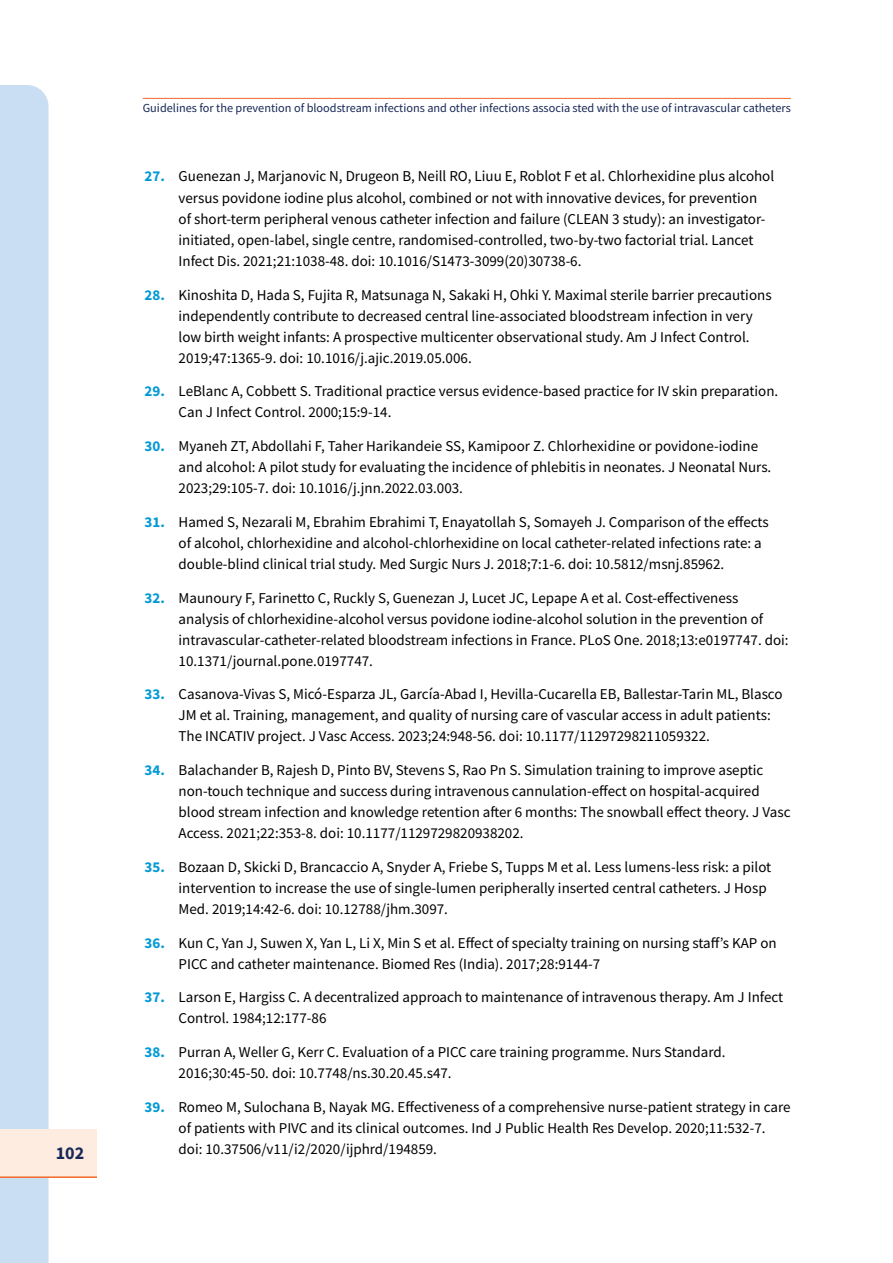
<style>
.page{position:relative;width:893px;height:1263px;background:#fff}
.page>*{position:absolute;margin:0;border:0;box-sizing:border-box;transform-origin:0 0}
.t1{font:700 18px "Source Sans Pro";color:#182957}
.t2{font:15px/21px "Source Sans Pro";color:#000}
.t3{font:12.3px "Source Sans Pro";color:#182957}
.s1{font-weight:700;color:#0099d6}
</style>
<div class="page">
<div style="left:0;top:85px;width:48px;height:1178px;background:#c9ddf3"></div>
<hr style="left:143px;top:98px;width:648px;height:1px;background:#f26829">
<div style="left:0;top:1129px;width:97px;height:49px;background:#feece0"></div>
<hr style="left:0;top:1176px;width:97px;height:2px;background:#f26829">
<p class="t1" style="left:56px;top:1141px;width:30px">102</p>
<p class="t3" style="left:143px;top:100px;width:650px">Guidelines for the prevention of bloodstream infections and other infections associa sted with the use of intravascular catheters</p>
<p class="t2" style="left:179px;top:166px;width:597px;text-indent:-34px"><span class="s1">27.</span> Guenezan J, Marjanovic N, Drugeon B, Neill RO, Liuu E, Roblot F et al. Chlorhexidine plus alcohol versus povidone iodine plus alcohol, combined or not with innovative devices, for prevention<br>of short-term peripheral venous catheter infection and failure (CLEAN 3 study): an investigator&shy;initiated, open-label, single centre, randomised-controlled, two-by-two factorial trial. Lancet Infect Dis. 2021;21:1038-48. doi: 10.1016/S1473-3099(20)30738-6.</p>
<p class="t2" style="left:179px;top:284px;width:594px;text-indent:-34px"><span class="s1">28.</span> Kinoshita D, Hada S, Fujita R, Matsunaga N, Sakaki H, Ohki Y. Maximal sterile barrier precautions independently contribute to decreased central line-associated bloodstream infection in very low birth weight infants: A prospective multicenter observational study. Am J Infect Control.<br>2019;47:1365-9. doi: 10.1016/j.ajic.2019.05.006.</p>
<p class="t2" style="left:179px;top:381px;width:601px;text-indent:-34px"><span class="s1">29.</span> LeBlanc A, Cobbett S. Traditional practice versus evidence-based practice for IV skin preparation.<br>Can J Infect Control. 2000;15:9-14.</p>
<p class="t2" style="left:179px;top:435px;width:594px;text-indent:-34px"><span class="s1">30.</span> Myaneh ZT, Abdollahi F, Taher Harikandeie SS, Kamipoor Z. Chlorhexidine or povidone-iodine and alcohol: A pilot study for evaluating the incidence of phlebitis in neonates. J Neonatal Nurs.<br>2023;29:105-7. doi: 10.1016/j.jnn.2022.03.003.</p>
<p class="t2" style="left:179px;top:511px;width:592px;text-indent:-34px"><span class="s1">31.</span> Hamed S, Nezarali M, Ebrahim Ebrahimi T, Enayatollah S, Somayeh J. Comparison of the effects of alcohol, chlorhexidine and alcohol-chlorhexidine on local catheter-related infections rate: a double-blind clinical trial study. Med Surgic Nurs J. 2018;7:1-6. doi: 10.5812/msnj.85962.</p>
<p class="t2" style="left:179px;top:587px;width:611px;text-indent:-34px"><span class="s1">32.</span> Maunoury F, Farinetto C, Ruckly S, Guenezan J, Lucet JC, Lepape A et al. Cost-effectiveness analysis of chlorhexidine-alcohol versus povidone iodine-alcohol solution in the prevention of intravascular-catheter-related bloodstream infections in France. PLoS One. 2018;13:e0197747. doi:<br>10.1371/journal.pone.0197747.</p>
<p class="t2" style="left:179px;top:684px;width:605px;text-indent:-34px"><span class="s1">33.</span> Casanova-Vivas S, Micó-Esparza JL, García-Abad I, Hevilla-Cucarella EB, Ballestar-Tarin ML, Blasco<br>JM et al. Training, management, and quality of nursing care of vascular access in adult patients:<br>The INCATIV project. J Vasc Access. 2023;24:948-56. doi: 10.1177/11297298211059322.</p>
<p class="t2" style="left:179px;top:759px;width:613px;text-indent:-34px"><span class="s1">34.</span> Balachander B, Rajesh D, Pinto BV, Stevens S, Rao Pn S. Simulation training to improve aseptic non-touch technique and success during intravenous cannulation-effect on hospital-acquired blood stream infection and knowledge retention after 6 months: The snowball effect theory. J Vasc Access. 2021;22:353-8. doi: 10.1177/1129729820938202.</p>
<p class="t2" style="left:179px;top:856px;width:594px;text-indent:-34px"><span class="s1">35.</span> Bozaan D, Skicki D, Brancaccio A, Snyder A, Friebe S, Tupps M et al. Less lumens-less risk: a pilot intervention to increase the use of single-lumen peripherally inserted central catheters. J Hosp<br>Med. 2019;14:42-6. doi: 10.12788/jhm.3097.</p>
<p class="t2" style="left:179px;top:932px;width:600px;text-indent:-34px"><span class="s1">36.</span> Kun C, Yan J, Suwen X, Yan L, Li X, Min S et al. Effect of specialty training on nursing staff’s KAP on<br>PICC and catheter maintenance. Biomed Res (India). 2017;28:9144-7</p>
<p class="t2" style="left:179px;top:987px;width:606px;text-indent:-34px"><span class="s1">37.</span> Larson E, Hargiss C. A decentralized approach to maintenance of intravenous therapy. Am J Infect<br>Control. 1984;12:177-86</p>
<p class="t2" style="left:179px;top:1041px;width:548px;text-indent:-34px"><span class="s1">38.</span> Purran A, Weller G, Kerr C. Evaluation of a PICC care training programme. Nurs Standard.<br>2016;30:45-50. doi: 10.7748/ns.30.20.45.s47.</p>
<p class="t2" style="left:179px;top:1096px;width:613px;text-indent:-34px"><span class="s1">39.</span> Romeo M, Sulochana B, Nayak MG. Effectiveness of a comprehensive nurse-patient strategy in care of patients with PIVC and its clinical outcomes. Ind J Public Health Res Develop. 2020;11:532-7. doi: 10.37506/v11/i2/2020/ijphrd/194859.</p>
</div>
